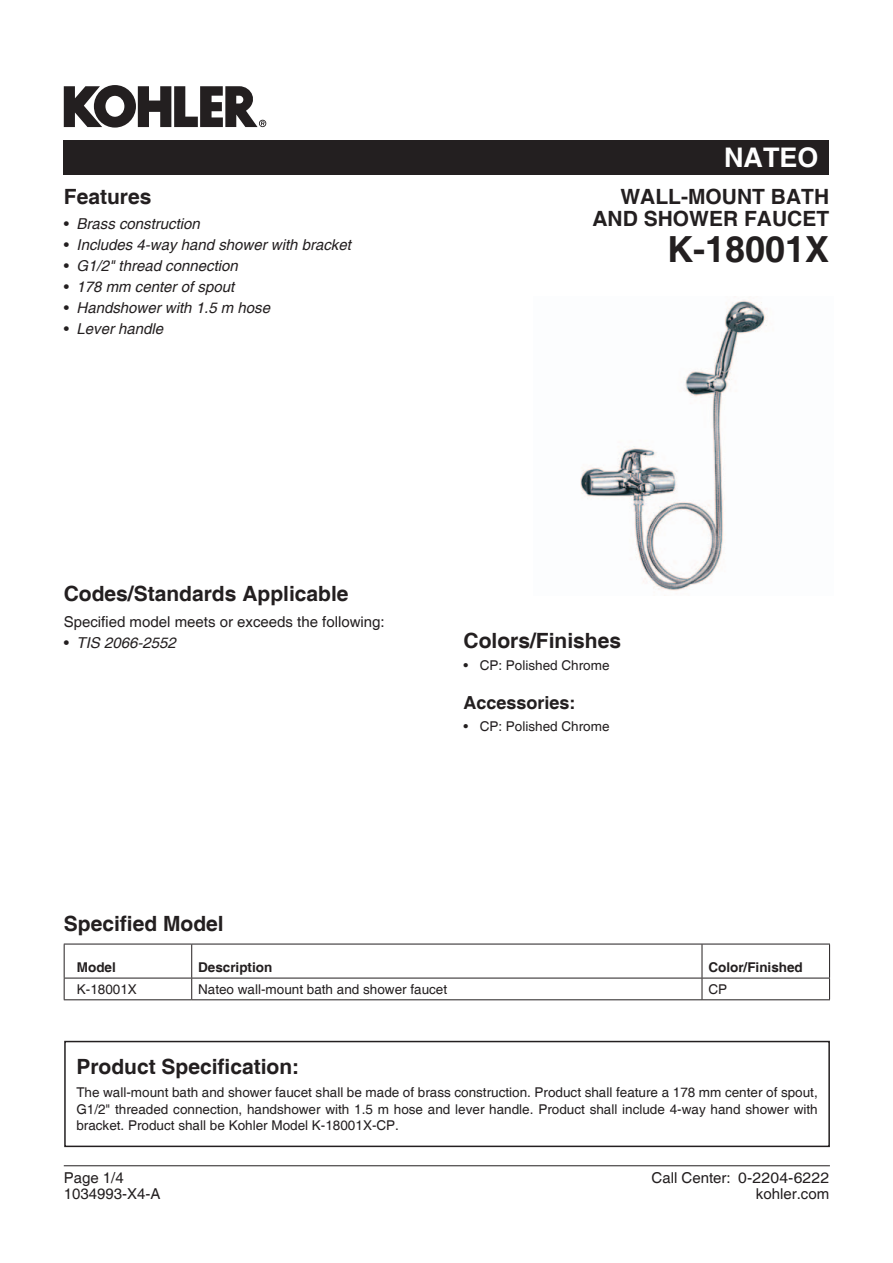
<style>
.page{position:relative;width:893px;height:1263px;background:#fff}
.page>*{position:absolute;margin:0;border:0;box-sizing:border-box;transform-origin:0 0}
.t1{font:700 36px "Helvetica";color:#231f20}
.t2{font:700 27px "Helvetica";color:#fff}
.t3{font:700 21px/22.5px "Helvetica";color:#231f20;text-align:right}
.t4{font:700 18px "Helvetica";color:#231f20}
.t5{font:italic 15px "Helvetica";color:#231f20}
.t6{font:15px/16.5px "Helvetica";color:#231f20}
.t7{font:13.5px/16.5px "Helvetica";color:#231f20;text-align:justify}
.t8{font:700 13.5px "Helvetica";color:#231f20}
.s1{font-style:normal}
</style>
<div class="page">
<hr style="left:64px;top:1165px;width:766px;height:1px;background:#231f20">
<div style="left:64px;top:140px;width:765px;height:34px;background:#231f20"></div>
<div style="left:64px;top:1041px;width:766px;height:106px;border:2px solid #231f20"></div>
<svg style="left:64px;top:979px;width:1px;height:20px"></svg>
<svg style="left:191px;top:979px;width:1px;height:20px"></svg>
<svg style="left:702px;top:979px;width:1px;height:20px"></svg>
<svg style="left:829px;top:979px;width:1px;height:20px"></svg>
<hr style="left:64px;top:999px;width:128px;height:1px;background:#231f20">
<hr style="left:192px;top:999px;width:510px;height:1px;background:#231f20">
<hr style="left:702px;top:999px;width:128px;height:1px;background:#231f20">
<hr style="left:64px;top:944px;width:128px;height:1px;background:#231f20">
<hr style="left:64px;top:944px;width:1px;height:34px;background:#231f20">
<hr style="left:192px;top:944px;width:510px;height:1px;background:#231f20">
<hr style="left:191px;top:944px;width:1px;height:34px;background:#231f20">
<hr style="left:702px;top:944px;width:128px;height:1px;background:#231f20">
<hr style="left:702px;top:944px;width:1px;height:34px;background:#231f20">
<hr style="left:829px;top:944px;width:1px;height:34px;background:#231f20">
<hr style="left:64px;top:978px;width:128px;height:1px;background:#231f20">
<hr style="left:192px;top:978px;width:510px;height:1px;background:#231f20">
<hr style="left:702px;top:978px;width:128px;height:1px;background:#231f20">
<svg style="left:64px;top:85px;width:202px;height:43px"></svg>
<img style="left:580px;top:300px;width:187px;height:296px">
<h3 class="t3" style="left:64px;top:186px;width:89px">Features</h3>
<p class="t5" style="left:64px;top:215px;width:138px"><span class="s1">•</span> Brass construction</p>
<p class="t5" style="left:64px;top:236px;width:289px"><span class="s1">•</span> Includes 4-way hand shower with bracket</p>
<p class="t5" style="left:64px;top:257px;width:175px"><span class="s1">•</span> G1/2" thread connection</p>
<p class="t5" style="left:64px;top:278px;width:172px"><span class="s1">•</span> 178 mm center of spout</p>
<p class="t5" style="left:64px;top:299px;width:208px"><span class="s1">•</span> Handshower with 1.5 m hose</p>
<p class="t5" style="left:64px;top:320px;width:101px"><span class="s1">•</span> Lever handle</p>
<h2 class="t2" style="left:724px;top:141px;width:96px">NATEO</h2>
<h3 class="t3" style="left:592px;top:186px;width:238px">WALL-MOUNT BATH<br>AND SHOWER FAUCET</h3>
<h1 class="t1" style="left:667px;top:228px;width:164px">K-18001X</h1>
<h3 class="t3" style="left:64px;top:584px;width:286px">Codes/Standards Applicable</h3>
<p class="t6" style="left:64px;top:613px;width:322px">Specified model meets or exceeds the following:</p>
<p class="t5" style="left:64px;top:633px;width:113px"><span class="s1">•</span> TIS 2066-2552</p>
<h3 class="t3" style="left:463px;top:630px;width:159px">Colors/Finishes</h3>
<p class="t7" style="left:463px;top:657px;width:147px">• CP: Polished Chrome</p>
<h3 class="t4" style="left:463px;top:692px;width:114px">Accessories:</h3>
<p class="t7" style="left:463px;top:719px;width:147px">• CP: Polished Chrome</p>
<h3 class="t3" style="left:64px;top:914px;width:161px">Specified Model</h3>
<p class="t8" style="left:77px;top:959px;width:41px">Model</p>
<p class="t8" style="left:198px;top:959px;width:76px">Description</p>
<p class="t8" style="left:708px;top:959px;width:96px">Color/Finished</p>
<p class="t7" style="left:77px;top:981px;width:62px">K-18001X</p>
<p class="t7" style="left:198px;top:981px;width:251px">Nateo wall-mount bath and shower faucet</p>
<p class="t7" style="left:708px;top:981px;width:20px">CP</p>
<h3 class="t3" style="left:76px;top:1056px;width:224px">Product Specification:</h3>
<p class="t7" style="left:76px;top:1084px;width:743px">The wall-mount bath and shower faucet shall be made of brass construction. Product shall feature a 178 mm center of spout, G1/2" threaded connection, handshower with 1.5 m hose and lever handle. Product shall include 4-way hand shower with bracket. Product shall be Kohler Model K-18001X-CP.</p>
<p class="t6" style="left:64px;top:1170px;width:98px">Page 1/4<br>1034993-X4-A</p>
<p class="t6" style="left:652px;top:1170px;width:179px;text-align:right">Call Center: 0-2204-6222 kohler.com</p>
</div>
